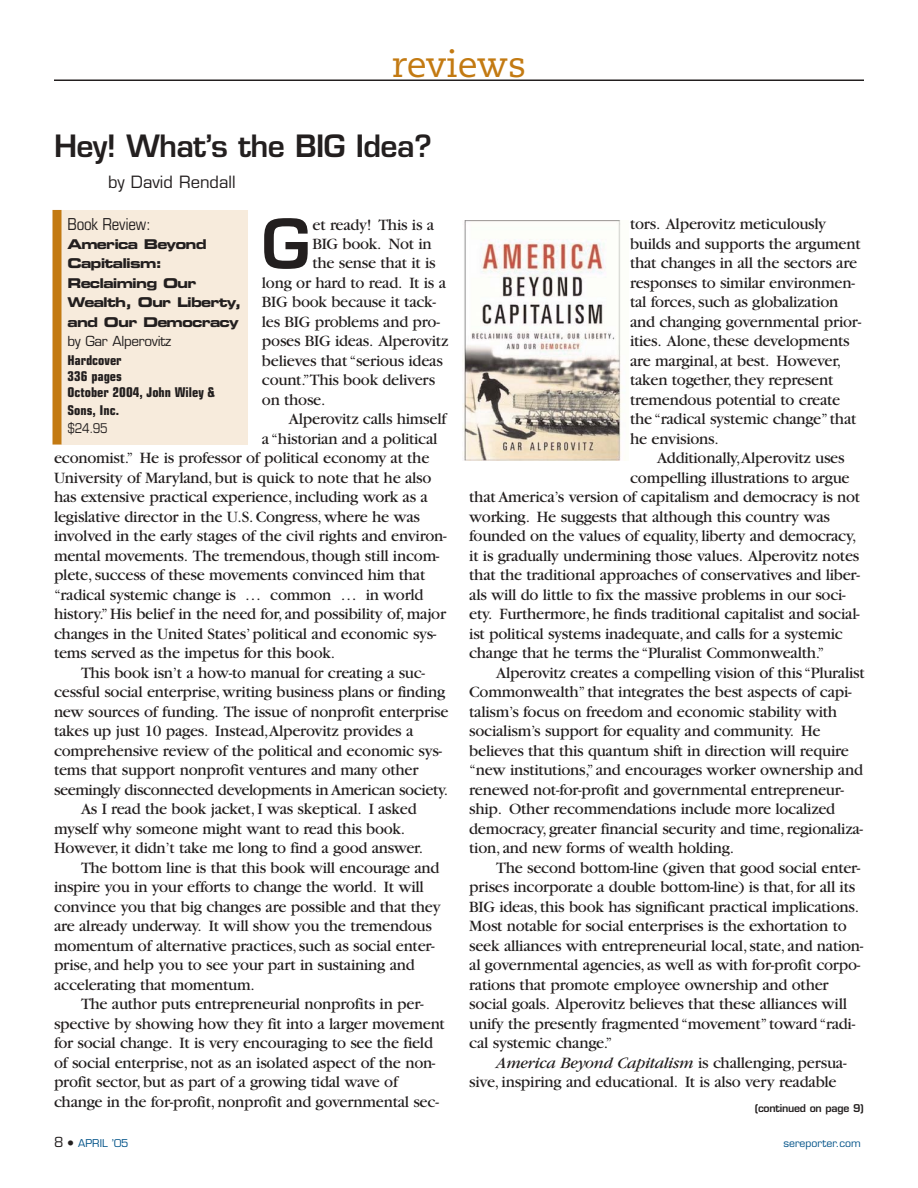
<style>
.page{position:relative;width:918px;height:1188px;background:#fff}
.page>*{position:absolute;margin:0;border:0;box-sizing:border-box;transform-origin:0 0}
.t1{font:600 66.6px "Eurostile";color:#231f1f}
.t2{font:36px "Caecilia";letter-spacing:-.005em;color:#c37a12}
.t3{font:600 30px "Eurostile";letter-spacing:-.02em;color:#231f1f}
.t4{font:16.5px/19.5px "Garamond";letter-spacing:-.015em;color:#231f1f}
.t5{font:italic 16.5px "Garamond";letter-spacing:-.015em;color:#231f1f}
.t6{font:16.5px "Eurostile";color:#231f1f}
.t7{font:condensed 16.5px "Eurostile";letter-spacing:-.015em;color:#231f1f}
.t8{font:13.5px/19.5px "Eurostile Bold Extended Two";letter-spacing:-.06em;color:#231f1f}
.t9{font:700 condensed 13.5px/16.6px "Eurostile";color:#231f1f}
.t10{font:13.5px "Eurostile";letter-spacing:-.02em;color:#231f1f}
.t11{font:condensed 13.5px "Eurostile";color:#231f1f}
.t12{font:10.5px "Eurostile";color:#005288}
.t13{font:600 10.5px "Eurostile";letter-spacing:-.02em;color:#231f1f}
.s1{font-style:normal}
.s2{font-size:13.5px;color:#231f1f}
</style>
<div class="page">
<hr style="left:54px;top:80px;width:810px;height:1px;background:#231f1f">
<div style="left:62px;top:210px;width:186px;height:235px;background:#f7ebdc"></div>
<div style="left:52px;top:210px;width:10px;height:235px;background:#c37a12"></div>
<img style="left:463px;top:221px;width:159px;height:240px">
<h2 class="t2" style="left:392px;top:49px;width:136px">reviews</h2>
<h3 class="t3" style="left:54px;top:134px;width:380px">Hey! What’s the BIG Idea?</h3>
<p class="t6" style="left:108px;top:176px;width:129px">by David Rendall</p>
<p class="t7" style="left:68px;top:218px;width:85px">Book Review:</p>
<p class="t8" style="left:68px;top:236px;width:175px">America Beyond<br>Capitalism:<br>Reclaiming Our<br>Wealth, Our Liberty, and Our Democracy</p>
<p class="t10" style="left:68px;top:336px;width:105px">by Gar Alperovitz</p>
<p class="t9" style="left:68px;top:353px;width:149px">Hardcover<br>336 pages<br>October 2004, John Wiley &amp;<br>Sons, Inc.</p>
<p class="t11" style="left:68px;top:423px;width:42px">$24.95</p>
<h1 class="t1" style="left:262px;top:219px;width:50px">G</h1>
<p class="t4" style="left:313px;top:216px;width:123px">et ready! This is a</p>
<p class="t4" style="left:312px;top:236px;width:121px">BIG book. Not in</p>
<p class="t4" style="left:312px;top:255px;width:125px">the sense that it is</p>
<p class="t4" style="left:262px;top:275px;width:186px">long or hard to read. It is a</p>
<p class="t4" style="left:262px;top:294px;width:176px">BIG book because it tack-</p>
<p class="t4" style="left:262px;top:314px;width:180px">les BIG problems and pro-</p>
<p class="t4" style="left:262px;top:333px;width:188px">poses BIG ideas. Alperovitz</p>
<p class="t4" style="left:262px;top:353px;width:182px">believes that “serious ideas</p>
<p class="t4" style="left:262px;top:372px;width:175px">count.”This book delivers</p>
<p class="t4" style="left:262px;top:392px;width:65px">on those.</p>
<p class="t4" style="left:289px;top:411px;width:159px">Alperovitz calls himself</p>
<p class="t4" style="left:262px;top:431px;width:177px">a “historian and a political</p>
<p class="t4" style="left:54px;top:450px;width:377px">economist.” He is professor of political economy at the</p>
<p class="t4" style="left:54px;top:470px;width:379px">University of Maryland, but is quick to note that he also</p>
<p class="t4" style="left:54px;top:489px;width:375px">has extensive practical experience, including work as a</p>
<p class="t4" style="left:54px;top:509px;width:368px">legislative director in the U.S. Congress, where he was</p>
<p class="t4" style="left:54px;top:528px;width:394px">involved in the early stages of the civil rights and environ-</p>
<p class="t4" style="left:54px;top:548px;width:387px">mental movements. The tremendous, though still incom-</p>
<p class="t4" style="left:54px;top:567px;width:373px">plete, success of these movements convinced him that</p>
<p class="t4" style="left:54px;top:587px;width:371px">“radical systemic change is … common … in world</p>
<p class="t4" style="left:54px;top:606px;width:394px">history.”His belief in the need for, and possibility of, major</p>
<p class="t4" style="left:54px;top:626px;width:384px">changes in the United States’political and economic sys-</p>
<p class="t4" style="left:54px;top:645px;width:283px">tems served as the impetus for this book.</p>
<p class="t4" style="left:81px;top:665px;width:346px">This book isn’t a how-to manual for creating a suc-</p>
<p class="t4" style="left:54px;top:684px;width:393px">cessful social enterprise, writing business plans or finding</p>
<p class="t4" style="left:54px;top:704px;width:396px">new sources of funding. The issue of nonprofit enterprise</p>
<p class="t4" style="left:54px;top:723px;width:361px">takes up just 10 pages. Instead,Alperovitz provides a</p>
<p class="t4" style="left:54px;top:743px;width:390px">comprehensive review of the political and economic sys-</p>
<p class="t4" style="left:54px;top:762px;width:366px">tems that support nonprofit ventures and many other</p>
<p class="t4" style="left:54px;top:782px;width:396px">seemingly disconnected developments in American society.</p>
<p class="t4" style="left:81px;top:801px;width:337px">As I read the book jacket, I was skeptical. I asked</p>
<p class="t4" style="left:54px;top:821px;width:353px">myself why someone might want to read this book.</p>
<p class="t4" style="left:54px;top:840px;width:371px">However, it didn’t take me long to find a good answer.</p>
<p class="t4" style="left:81px;top:860px;width:360px">The bottom line is that this book will encourage and</p>
<p class="t4" style="left:54px;top:879px;width:371px">inspire you in your efforts to change the world. It will</p>
<p class="t4" style="left:54px;top:899px;width:388px">convince you that big changes are possible and that they</p>
<p class="t4" style="left:54px;top:918px;width:379px">are already underway. It will show you the tremendous</p>
<p class="t4" style="left:54px;top:938px;width:382px">momentum of alternative practices, such as social enter-</p>
<p class="t4" style="left:54px;top:957px;width:362px">prise, and help you to see your part in sustaining and</p>
<p class="t4" style="left:54px;top:977px;width:202px">accelerating that momentum.</p>
<p class="t4" style="left:81px;top:996px;width:344px">The author puts entrepreneurial nonprofits in per-</p>
<p class="t4" style="left:54px;top:1016px;width:392px">spective by showing how they fit into a larger movement</p>
<p class="t4" style="left:54px;top:1035px;width:381px">for social change. It is very encouraging to see the field</p>
<p class="t4" style="left:54px;top:1055px;width:383px">of social enterprise, not as an isolated aspect of the non-</p>
<p class="t4" style="left:54px;top:1074px;width:346px">profit sector, but as part of a growing tidal wave of</p>
<p class="t4" style="left:54px;top:1094px;width:386px">change in the for-profit, nonprofit and governmental sec-</p>
<p class="t4" style="left:630px;top:216px;width:233px">tors. Alperovitz meticulously builds and supports the argument that changes in all the sectors are responses to similar environmen&shy;tal forces, such as globalization and changing governmental prior&shy;ities. Alone, these developments are marginal, at best. However, taken together, they represent tremendous potential to create the “radical systemic change”that he envisions.</p>
<p class="t4" style="left:657px;top:450px;width:189px">Additionally,Alperovitz uses</p>
<p class="t4" style="left:630px;top:470px;width:221px">compelling illustrations to argue</p>
<p class="t4" style="left:469px;top:489px;width:392px">that America’s version of capitalism and democracy is not</p>
<p class="t4" style="left:469px;top:509px;width:362px">working. He suggests that although this country was</p>
<p class="t4" style="left:469px;top:528px;width:389px">founded on the values of equality, liberty and democracy,</p>
<p class="t4" style="left:469px;top:548px;width:392px">it is gradually undermining those values. Alperovitz notes</p>
<p class="t4" style="left:469px;top:567px;width:392px">that the traditional approaches of conservatives and liber-</p>
<p class="t4" style="left:469px;top:587px;width:378px">als will do little to fix the massive problems in our soci-</p>
<p class="t4" style="left:469px;top:606px;width:392px">ety. Furthermore, he finds traditional capitalist and social-</p>
<p class="t4" style="left:469px;top:626px;width:375px">ist political systems inadequate,and calls for a systemic</p>
<p class="t4" style="left:469px;top:645px;width:357px">change that he terms the “Pluralist Commonwealth.”</p>
<p class="t4" style="left:496px;top:665px;width:370px">Alperovitz creates a compelling vision of this “Pluralist</p>
<p class="t4" style="left:469px;top:684px;width:384px">Commonwealth”that integrates the best aspects of capi-</p>
<p class="t4" style="left:469px;top:704px;width:369px">talism’s focus on freedom and economic stability with</p>
<p class="t4" style="left:469px;top:723px;width:353px">socialism’s support for equality and community. He</p>
<p class="t4" style="left:469px;top:743px;width:381px">believes that this quantum shift in direction will require</p>
<p class="t4" style="left:469px;top:762px;width:395px">“new institutions,”and encourages worker ownership and</p>
<p class="t4" style="left:469px;top:782px;width:376px">renewed not-for-profit and governmental entrepreneur-</p>
<p class="t4" style="left:469px;top:801px;width:368px">ship. Other recommendations include more localized</p>
<p class="t4" style="left:469px;top:821px;width:395px">democracy, greater financial security and time, regionaliza-</p>
<p class="t4" style="left:469px;top:840px;width:266px">tion, and new forms of wealth holding.</p>
<p class="t4" style="left:496px;top:860px;width:366px">The second bottom-line (given that good social enter-</p>
<p class="t4" style="left:469px;top:879px;width:387px">prises incorporate a double bottom-line) is that,for all its</p>
<p class="t4" style="left:469px;top:899px;width:391px">BIG ideas, this book has significant practical implications.</p>
<p class="t4" style="left:469px;top:918px;width:379px">Most notable for social enterprises is the exhortation to</p>
<p class="t4" style="left:469px;top:938px;width:396px">seek alliances with entrepreneurial local, state, and nation-</p>
<p class="t4" style="left:469px;top:957px;width:393px">al governmental agencies, as well as with for-profit corpo-</p>
<p class="t4" style="left:469px;top:977px;width:361px">rations that promote employee ownership and other</p>
<p class="t4" style="left:469px;top:996px;width:379px">social goals. Alperovitz believes that these alliances will</p>
<p class="t4" style="left:469px;top:1016px;width:388px">unify the presently fragmented “movement”toward “radi-</p>
<p class="t4" style="left:469px;top:1035px;width:145px">cal systemic change.”</p>
<p class="t5" style="left:496px;top:1057px;width:352px">America Beyond Capitalism <span class="s1">is challenging, persua-</span></p>
<p class="t4" style="left:469px;top:1074px;width:369px">sive, inspiring and educational. It is also very readable</p>
<p class="t13" style="left:755px;top:1104px;width:111px">(continued on page 9)</p>
<p class="t12" style="left:54px;top:1139px;width:76px"><span class="s2">8 •</span> APRIL ’05</p>
<p class="t12" style="left:783px;top:1139px;width:79px">sereporter.com</p>
</div>
